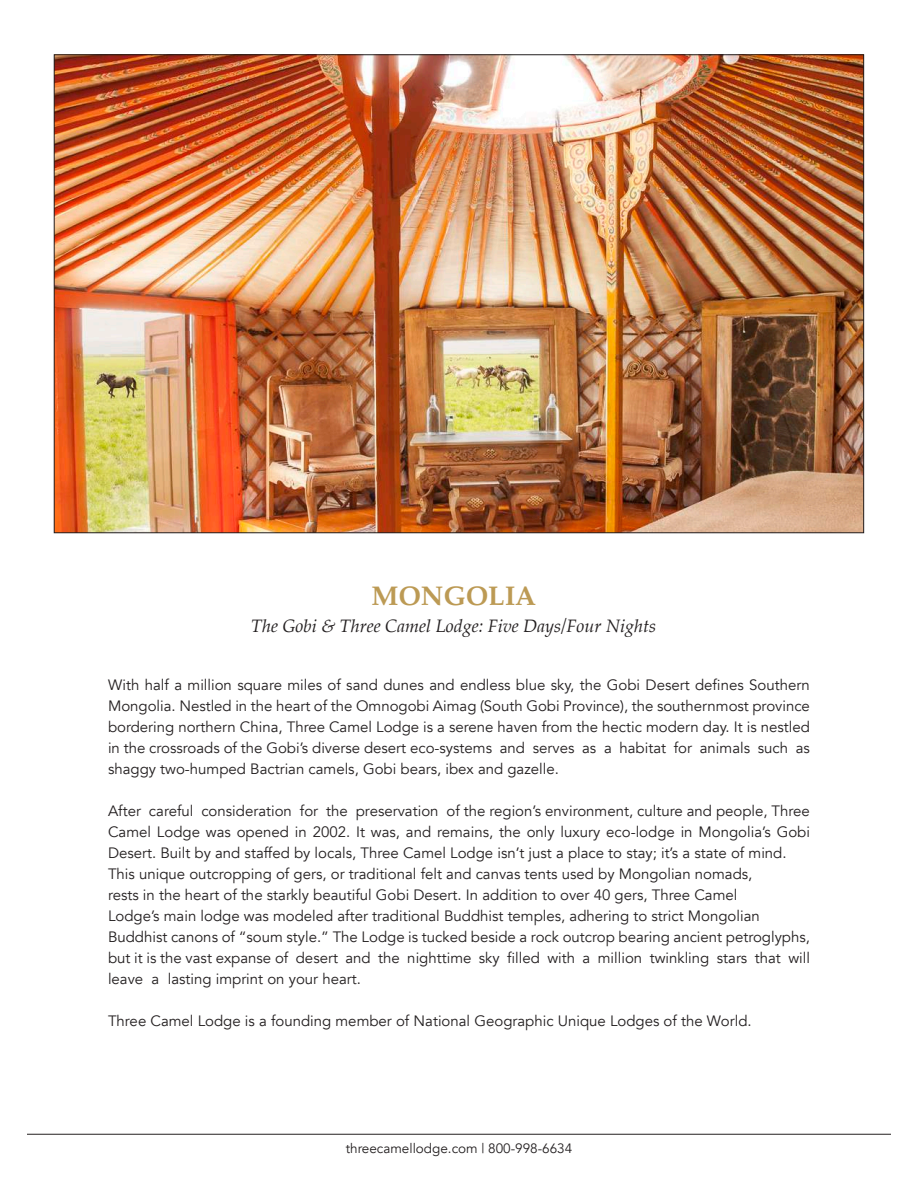
<style>
.page{position:relative;width:918px;height:1188px;background:#fff}
.page>*{position:absolute;margin:0;border:0;box-sizing:border-box;transform-origin:0 0}
.t1{font:700 27px "Palatino";color:#bc9a54}
.t2{font:italic 18px "Palatino";color:#231f20}
.t3{font:15px/21px "Avenir";color:#231f20;text-align:justify}
.t4{font:13.5px "Avenir";color:#231f20}
</style>
<div class="page">
<hr style="left:27px;top:1134px;width:864px;height:1px;background:#231f20">
<img style="left:56px;top:56px;width:806px;height:475px">
<h1 class="t1" style="left:371px;top:573px;width:166px">MONGOLIA</h1>
<p class="t2" style="left:251px;top:611px;width:406px">The Gobi &amp; Three Camel Lodge: Five Days/Four Nights</p>
<p class="t3" style="left:108px;top:675px;width:703px">With half a million square miles of sand dunes and endless blue sky, the Gobi Desert defines Southern Mongolia. Nestled in the heart of the Omnogobi Aimag (South Gobi Province), the southernmost province bordering northern China, Three Camel Lodge is a serene haven from the hectic modern day. It is nestled in the crossroads of the Gobi’s diverse desert eco-systems and serves as a habitat for animals such as shaggy two-humped Bactrian camels, Gobi bears, ibex and gazelle.</p>
<p class="t3" style="left:108px;top:801px;width:704px;text-align:left">After careful consideration for the preservation of the region’s environment, culture and people, Three Camel Lodge was opened in 2002. It was, and remains, the only luxury eco-lodge in Mongolia’s Gobi Desert. Built by and staffed by locals, Three Camel Lodge isn’t just a place to stay; it’s a state of mind.<br>This unique outcropping of gers, or traditional felt and canvas tents used by Mongolian nomads,<br>rests in the heart of the starkly beautiful Gobi Desert. In addition to over 40 gers, Three Camel<br>Lodge’s main lodge was modeled after traditional Buddhist temples, adhering to strict Mongolian Buddhist canons of “soum style.” The Lodge is tucked beside a rock outcrop bearing ancient petroglyphs, but it is the vast expanse of desert and the nighttime sky filled with a million twinkling stars that will leave a lasting imprint on your heart.</p>
<p class="t3" style="left:108px;top:1011px;width:645px">Three Camel Lodge is a founding member of National Geographic Unique Lodges of the World.</p>
<p class="t4" style="left:346px;top:1141px;width:228px">threecamellodge.com | 800-998-6634</p>
</div>
